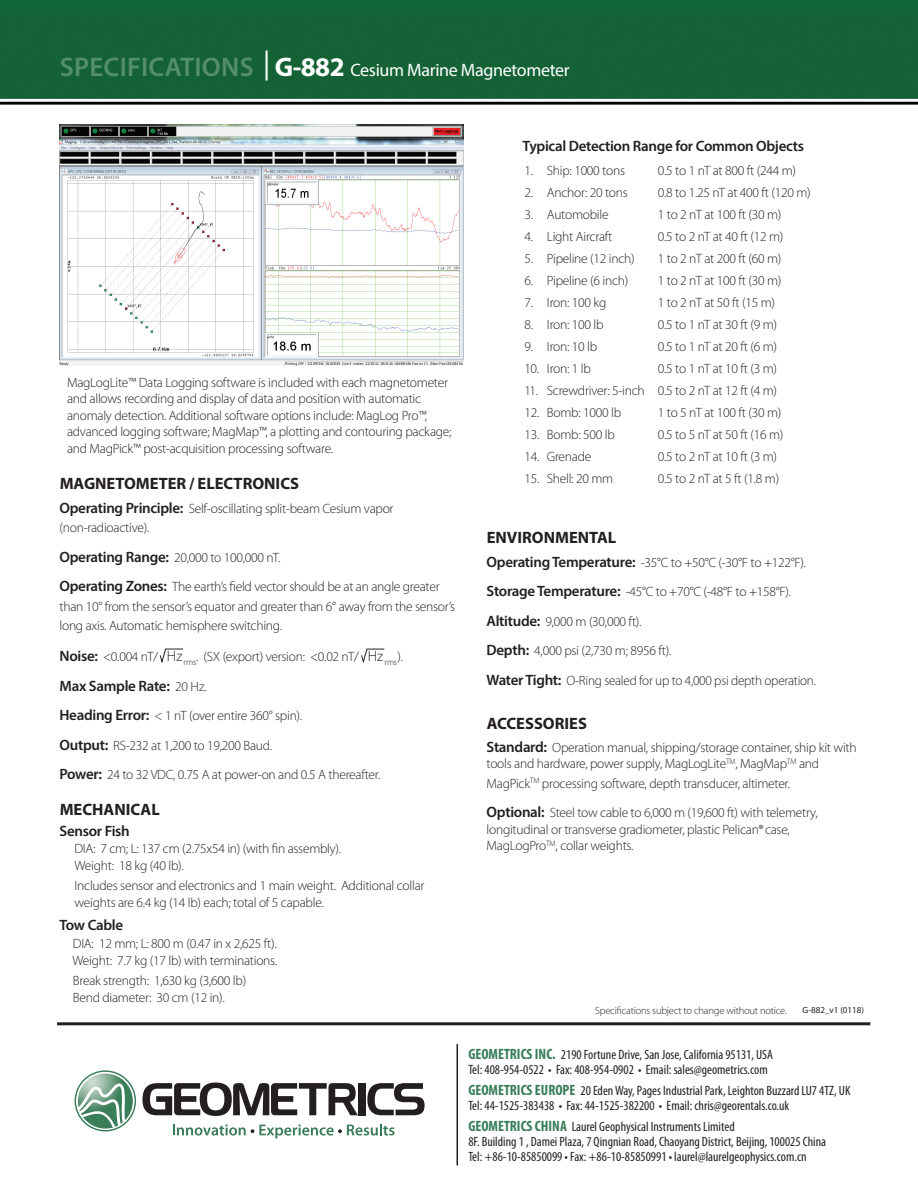
<style>
.page{position:relative;width:918px;height:1188px;background:#fff}
.page>*{position:absolute;margin:0;border:0;box-sizing:border-box;transform-origin:0 0}
.t1{font:18px "Myriad Pro";letter-spacing:-.02em;color:#fff}
.t2{font:700 16.5px "Myriad Pro";color:#231f20}
.t3{font:600 15px "Myriad Pro";letter-spacing:-.02em;color:#231f20}
.t4{font:300 13.5px/16.5px "Myriad Pro";letter-spacing:-.02em;color:#231f20}
.t5{font:condensed 13.5px/15px "Myriad Pro";color:#231f20}
.t6{font:300 10.5px "Myriad Pro";letter-spacing:-.02em;color:#231f20}
.t7{font:9px "Myriad Pro";color:#231f20}
.s1{font-weight:600;font-size:27px;color:#558e6e}
.s2{font-weight:700;font-size:27px}
.s3{font-weight:600;font-size:15px}
.s4{font-size:15px}
.s5{font-weight:300;font-size:13.5px}
.s6{font-weight:700;font-size:15px;color:#387c58}
</style>
<div class="page">
<img style="left:0;top:0;width:918px;height:1166px">
<hr style="left:57px;top:1022px;width:813px;height:3px;background:#231f20">
<svg style="left:173px;top:1124px;width:222px;height:14px"></svg>
<div style="left:359px;top:1083px;width:7px;height:32px;background:#231f20"></div>
<svg style="left:367px;top:1083px;width:58px;height:32px"></svg>
<svg style="left:142px;top:1083px;width:216px;height:33px"></svg>
<svg style="left:75px;top:1070px;width:61px;height:61px"></svg>
<hr style="left:457px;top:1044px;width:1px;height:122px;background:#231f20">
<svg style="left:159px;top:648px;width:25px;height:16px"></svg>
<svg style="left:361px;top:648px;width:24px;height:16px"></svg>
<img style="left:60px;top:124px;width:404px;height:242px">
<p class="t1" style="left:60px;top:59px;width:511px"><span class="s1">SPECIFICATIONS</span> <sup>|</sup> <span class="s2">G-882</span> Cesium Marine Magnetometer</p>
<p class="t4" style="left:67px;top:374px;width:386px">MagLogLite™ Data Logging software is included with each magnetometer and allows recording and display of data and position with automatic anomaly detection. Additional software options include: MagLog Pro™, advanced logging software; MagMap™, a plotting and contouring package; and MagPick™ post-acquisition processing software.</p>
<p class="t2" style="left:60px;top:473px;width:241px">MAGNETOMETER / ELECTRONICS</p>
<p class="t4" style="left:60px;top:498px;width:336px;line-height:19.5px"><span class="s3">Operating Principle:</span> Self-oscillating split-beam Cesium vapor (non-radioactive).</p>
<p class="t4" style="left:60px;top:549px;width:223px"><span class="s3">Operating Range:</span> 20,000 to 100,000 nT.</p>
<p class="t4" style="left:60px;top:577px;width:397px;line-height:19.5px"><span class="s3">Operating Zones:</span> The earth’s field vector should be at an angle greater than 10° from the sensor’s equator and greater than 6° away from the sensor’s long axis. Automatic hemisphere switching.</p>
<p class="t4" style="left:60px;top:648px;width:345px"><span class="s3">Noise:</span> &lt;0.004 nT/ <span class="s4">Hz</span> <sub>rms</sub>. (SX (export) version: &lt;0.02 nT/ <span class="s4">Hz</span> <sub>rms</sub>).</p>
<p class="t3" style="left:60px;top:676px;width:149px">Max Sample Rate: <span class="s5">20 Hz.</span></p>
<p class="t4" style="left:60px;top:707px;width:244px"><span class="s3">Heading Error:</span> &lt; 1 nT (over entire 360° spin).</p>
<p class="t4" style="left:60px;top:737px;width:214px"><span class="s3">Output:</span> RS-232 at 1,200 to 19,200 Baud.</p>
<p class="t4" style="left:60px;top:766px;width:322px"><span class="s3">Power:</span> 24 to 32 VDC, 0.75 A at power-on and 0.5 A thereafter.</p>
<p class="t2" style="left:60px;top:798px;width:102px">MECHANICAL</p>
<p class="t3" style="left:60px;top:821px;width:72px">Sensor Fish</p>
<p class="t4" style="left:75px;top:840px;width:268px">DIA: 7 cm; L: 137 cm (2.75x54 in) (with fin assembly).<br>Weight: 18 kg (40 lb).</p>
<p class="t4" style="left:75px;top:877px;width:352px">Includes sensor and electronics and 1 main weight. Additional collar weights are 6.4 kg (14 lb) each; total of 5 capable.</p>
<p class="t3" style="left:60px;top:916px;width:65px">Tow Cable</p>
<p class="t4" style="left:73px;top:935px;width:205px">DIA: 12 mm; L: 800 m (0.47 in x 2,625 ft).</p>
<p class="t4" style="left:72px;top:951px;width:206px;line-height:19.5px">Weight: 7.7 kg (17 lb) with terminations.<br>Break strength: 1,630 kg (3,600 lb)</p>
<p class="t4" style="left:73px;top:989px;width:153px">Bend diameter: 30 cm (12 in).</p>
<p class="t3" style="left:523px;top:136px;width:283px">Typical Detection Range for Common Objects</p>
<p class="t4" style="left:524px;top:162px;width:102px">1. Ship: 1000 tons</p>
<p class="t4" style="left:658px;top:162px;width:140px">0.5 to 1 nT at 800 ft (244 m)</p>
<p class="t4" style="left:524px;top:184px;width:105px">2. Anchor: 20 tons</p>
<p class="t4" style="left:658px;top:184px;width:154px">0.8 to 1.25 nT at 400 ft (120 m)</p>
<p class="t4" style="left:524px;top:206px;width:86px">3. Automobile</p>
<p class="t4" style="left:658px;top:206px;width:125px">1 to 2 nT at 100 ft (30 m)</p>
<p class="t4" style="left:524px;top:228px;width:90px">4. Light Aircraft</p>
<p class="t4" style="left:658px;top:228px;width:127px">0.5 to 2 nT at 40 ft (12 m)</p>
<p class="t4" style="left:524px;top:250px;width:112px">5. Pipeline (12 inch)</p>
<p class="t4" style="left:658px;top:250px;width:125px">1 to 2 nT at 200 ft (60 m)</p>
<p class="t4" style="left:524px;top:272px;width:105px">6. Pipeline (6 inch)</p>
<p class="t4" style="left:658px;top:272px;width:125px">1 to 2 nT at 100 ft (30 m)</p>
<p class="t4" style="left:524px;top:294px;width:84px">7. Iron: 100 kg</p>
<p class="t4" style="left:658px;top:294px;width:119px">1 to 2 nT at 50 ft (15 m)</p>
<p class="t4" style="left:524px;top:316px;width:81px">8. Iron: 100 lb</p>
<p class="t4" style="left:658px;top:316px;width:121px">0.5 to 1 nT at 30 ft (9 m)</p>
<p class="t4" style="left:524px;top:338px;width:74px">9. Iron: 10 lb</p>
<p class="t4" style="left:658px;top:338px;width:121px">0.5 to 1 nT at 20 ft (6 m)</p>
<p class="t4" style="left:524px;top:360px;width:68px">10. Iron: 1 lb</p>
<p class="t4" style="left:658px;top:360px;width:121px">0.5 to 1 nT at 10 ft (3 m)</p>
<p class="t4" style="left:524px;top:382px;width:254px">11. Screwdriver: 5-inch 0.5 to 2 nT at 12 ft (4 m)</p>
<p class="t4" style="left:524px;top:404px;width:98px">12. Bomb: 1000 lb</p>
<p class="t4" style="left:658px;top:404px;width:125px">1 to 5 nT at 100 ft (30 m)</p>
<p class="t4" style="left:524px;top:426px;width:92px">13. Bomb: 500 lb</p>
<p class="t4" style="left:658px;top:426px;width:127px">0.5 to 5 nT at 50 ft (16 m)</p>
<p class="t4" style="left:524px;top:448px;width:68px">14. Grenade</p>
<p class="t4" style="left:658px;top:448px;width:121px">0.5 to 2 nT at 10 ft (3 m)</p>
<p class="t4" style="left:524px;top:470px;width:90px">15. Shell: 20 mm</p>
<p class="t4" style="left:658px;top:470px;width:123px">0.5 to 2 nT at 5 ft (1.8 m)</p>
<p class="t2" style="left:487px;top:527px;width:131px">ENVIRONMENTAL</p>
<p class="t4" style="left:487px;top:554px;width:321px"><span class="s3">Operating Temperature:</span> -35°C to +50°C (-30°F to +122°F).</p>
<p class="t4" style="left:487px;top:583px;width:306px"><span class="s3">Storage Temperature:</span> -45°C to +70°C (-48°F to +158°F).</p>
<p class="t4" style="left:487px;top:613px;width:157px"><span class="s3">Altitude:</span> 9,000 m (30,000 ft).</p>
<p class="t4" style="left:487px;top:642px;width:186px"><span class="s3">Depth:</span> 4,000 psi (2,730 m; 8956 ft).</p>
<p class="t4" style="left:487px;top:672px;width:331px"><span class="s3">Water Tight:</span> O-Ring sealed for up to 4,000 psi depth operation.</p>
<p class="t2" style="left:487px;top:712px;width:102px">ACCESSORIES</p>
<p class="t4" style="left:487px;top:739px;width:372px"><span class="s3">Standard:</span> Operation manual, shipping/storage container, ship kit with tools and hardware, power supply, MagLogLite<sup>TM</sup>, MagMap<sup>TM</sup> and</p>
<p class="t4" style="left:487px;top:775px;width:305px">MagPick<sup>TM</sup> processing software, depth transducer, altimeter.</p>
<p class="t4" style="left:487px;top:805px;width:333px"><span class="s3">Optional:</span> Steel tow cable to 6,000 m (19,600 ft) with telemetry, longitudinal or transverse gradiometer, plastic Pelican® case,<br>MagLogPro<sup>TM</sup>, collar weights.</p>
<p class="t6" style="left:595px;top:1004px;width:193px">Specifications subject to change without notice.</p>
<p class="t7" style="left:803px;top:1005px;width:63px">G-882_v1 (0118)</p>
<p class="t5" style="left:468px;top:1047px;width:306px"><span class="s6">GEOMETRICS INC.</span> 2190 Fortune Drive, San Jose, California 95131, USA<br>Tel: 408-954-0522 • Fax: 408-954-0902 • Email: sales@geometrics.com</p>
<p class="t5" style="left:468px;top:1083px;width:384px"><span class="s6">GEOMETRICS EUROPE</span> 20 Eden Way, Pages Industrial Park, Leighton Buzzard LU7 4TZ, UK<br>Tel: 44-1525-383438 • Fax: 44-1525-382200 • Email: chris@georentals.co.uk</p>
<p class="t5" style="left:468px;top:1119px;width:268px"><span class="s6">GEOMETRICS CHINA</span> Laurel Geophysical Instruments Limited</p>
<p class="t5" style="left:468px;top:1134px;width:359px">8F. Building 1 , Damei Plaza, 7 Qingnian Road, Chaoyang District, Beijing, 100025 China</p>
<p class="t5" style="left:468px;top:1149px;width:340px">Tel: +86-10-85850099 • Fax: +86-10-85850991 • laurel@laurelgeophysics.com.cn</p>
</div>
